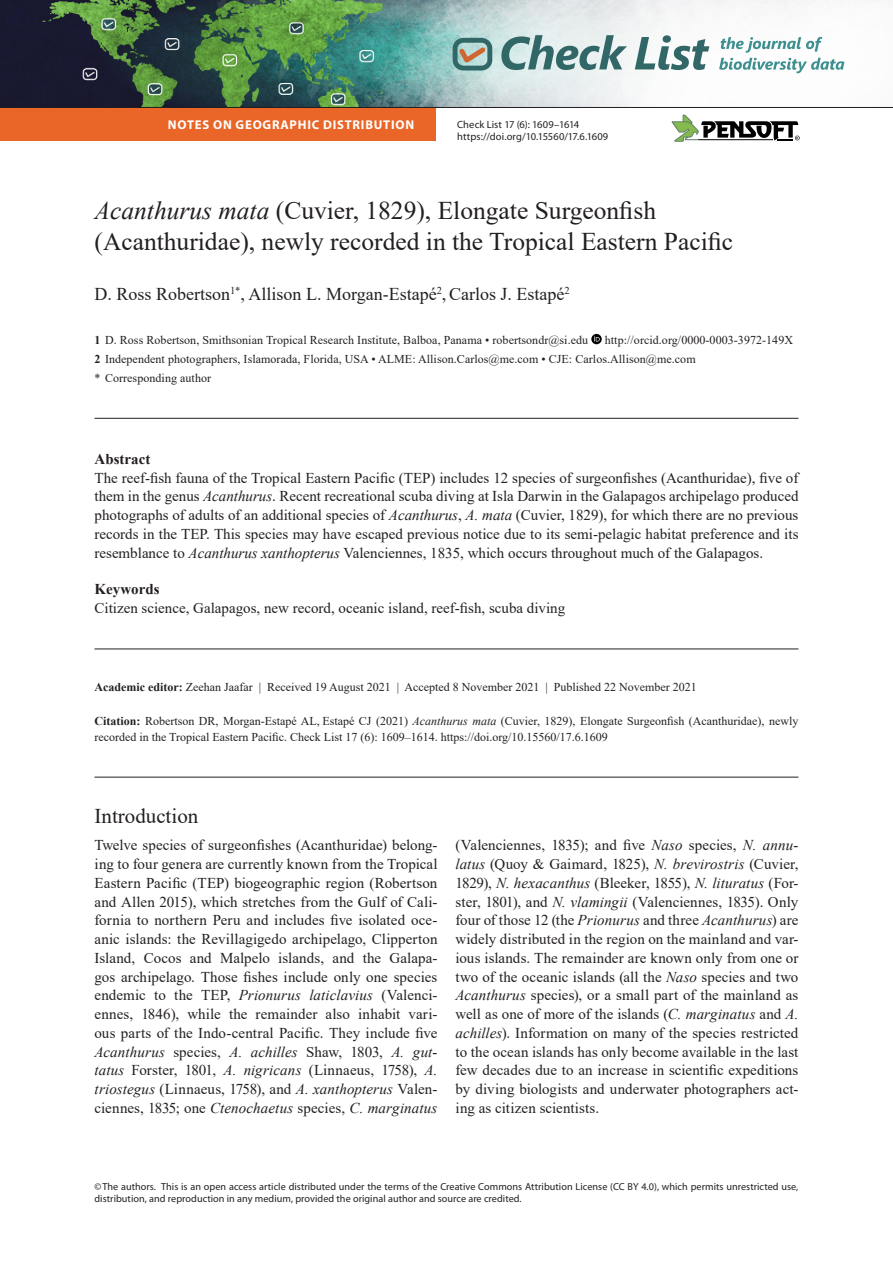
<style>
.page{position:relative;width:893px;height:1263px;background:#fff}
.page>*{position:absolute;margin:0;border:0;box-sizing:border-box;transform-origin:0 0}
.N_title{font:25.5px/30.6px "Times New Roman";color:#231f20}
.Head_-_Introduction{font:21px "Times New Roman";color:#231f20}
.N_authors{font:18px "Times New Roman";color:#231f20}
.Body_-_Non-ind__spac{font:15px/18.8px "Times New Roman";letter-spacing:.005em;color:#231f20;text-align:justify}
.N_abstract_txt{font:15px/18.8px "Times New Roman";color:#231f20;text-align:justify}
.N_keywords_txt{font:15px "Times New Roman";color:#231f20}
.N_abstract{font:700 15px "Times New Roman";color:#231f20}
.N_keywords{font:700 15px "Times New Roman";color:#231f20}
.t1{font:700 12.75px "Myriad Pro";letter-spacing:.06em;color:#fff}
.N_affiliations{font:12px "Times New Roman";letter-spacing:.005em;color:#231f20}
.N_citation{font:12px/15.9px "Times New Roman";color:#231f20}
.N_publ_data{font:12px "Times New Roman";color:#231f20}
.New_Corresp_author{font:12px "Times New Roman";letter-spacing:.005em;color:#231f20}
.t2{font:10.5px/12.8px "Myriad Pro";letter-spacing:.01em;color:#231f20}
.copyright{font:10.2px/12.3px "Myriad Pro";letter-spacing:.005em;color:#231f20}
.s1{font-style:italic}
.s2{font-weight:700}
</style>
<div class="page">
<img style="left:0;top:0;width:892px;height:107px">
<svg style="left:453px;top:38px;width:39px;height:33px"></svg>
<svg style="left:501px;top:35px;width:126px;height:35px;background:#98b5b5"></svg>
<svg style="left:635px;top:35px;width:74px;height:35px"></svg>
<svg style="left:719px;top:37px;width:125px;height:36px"></svg>
<svg style="left:672px;top:115px;width:128px;height:27px"></svg>
<hr style="left:94px;top:418px;width:704px;height:1px;background:#231f20">
<hr style="left:94px;top:649px;width:704px;height:1px;background:#231f20">
<svg style="left:591px;top:334px;width:11px;height:10px"></svg>
<hr style="left:94px;top:777px;width:704px;height:1px;background:#231f20">
<div style="left:0;top:108px;width:436px;height:32px;background:#e96628"></div>
<hr style="left:0;top:107px;width:893px;height:1px;background:#231f20">
<p class="t1" style="left:168px;top:116px;width:248px">NOTES ON GEOGRAPHIC DISTRIBUTION</p>
<p class="t2" style="left:457px;top:117px;width:153px">Check List 17 (6): 1609–1614 https://doi.org/10.15560/17.6.1609</p>
<p class="N_title" style="left:94px;top:195px;width:640px"><span class="s1">Acanthurus mata</span> (Cuvier, 1829), Elongate Surgeonfish (Acanthuridae), newly recorded in the Tropical Eastern Pacific</p>
<p class="N_authors" style="left:94px;top:281px;width:477px">D. Ross Robertson<sup>1*</sup>, Allison L. Morgan-Estapé<sup>2</sup>,Carlos J. Estapé<sup>2</sup></p>
<p class="N_affiliations" style="left:94px;top:332px;width:495px"><span class="s2">1</span> D. Ross Robertson, Smithsonian Tropical Research Institute, Balboa, Panama • robertsondr@si.edu</p>
<p class="N_affiliations" style="left:605px;top:332px;width:190px">http://orcid.org/0000-0003-3972-149X</p>
<p class="N_affiliations" style="left:94px;top:351px;width:603px"><span class="s2">2</span> Independent photographers, Islamorada, Florida, USA • ALME: Allison.Carlos@me.com • CJE: Carlos.Allison@me.com</p>
<p class="New_Corresp_author" style="left:94px;top:370px;width:118px">* Corresponding author</p>
<p class="N_abstract" style="left:94px;top:448px;width:57px">Abstract</p>
<p class="N_abstract_txt" style="left:94px;top:468px;width:705px">The reef-fish fauna of the Tropical Eastern Pacific (TEP) includes 12 species of surgeonfishes (Acanthuridae), five of them in the genus <span class="s1">Acanthurus</span>. Recent recreational scuba diving at Isla Darwin in the Galapagos archipelago produced photographs of adults of an additional species of <span class="s1">Acanthurus</span>, <span class="s1">A. mata</span> (Cuvier, 1829), for which there are no previous records in the TEP. This species may have escaped previous notice due to its semi-pelagic habitat preference and its resemblance to <span class="s1">Acanthurus xanthopterus</span> Valenciennes, 1835, which occurs throughout much of the Galapagos.</p>
<p class="N_keywords" style="left:94px;top:578px;width:66px">Keywords</p>
<p class="N_keywords_txt" style="left:94px;top:597px;width:472px">Citizen science, Galapagos, new record, oceanic island, reef-fish, scuba diving</p>
<p class="N_publ_data" style="left:94px;top:679px;width:604px"><span class="s2">Academic editor:</span> Zeehan Jaafar | Received 19 August 2021 | Accepted 8 November 2021 | Published 22 November 2021</p>
<p class="N_citation" style="left:94px;top:713px;width:705px"><span class="s2">Citation:</span> Robertson DR, Morgan-Estapé AL, Estapé CJ (2021) <span class="s1">Acanthurus mata</span> (Cuvier, 1829), Elongate Surgeonfish (Acanthuridae), newly recorded in the Tropical Eastern Pacific. Check List 17 (6): 1609–1614. https://doi.org/10.15560/17.6.1609</p>
<p class="Head_-_Introduction" style="left:94px;top:801px;width:105px">Introduction</p>
<p class="Body_-_Non-ind__spac" style="left:94px;top:835px;width:344px">Twelve species of surgeonfishes (Acanthuridae) belong&shy;ing to four genera are currently known from the Tropical Eastern Pacific (TEP) biogeographic region (Robertson and Allen 2015), which stretches from the Gulf of Cali&shy;fornia to northern Peru and includes five isolated oce&shy;anic islands: the Revillagigedo archipelago, Clipperton Island, Cocos and Malpelo islands, and the Galapa&shy;gos archipelago. Those fishes include only one species endemic to the TEP, <span class="s1">Prionurus laticlavius</span> (Valenci&shy;ennes, 1846), while the remainder also inhabit vari&shy;ous parts of the Indo-central Pacific. They include five <span class="s1">Acanthurus</span> species, <span class="s1">A. achilles</span> Shaw, 1803, <span class="s1">A. gut&shy;tatus</span> Forster, 1801, <span class="s1">A. nigricans</span> (Linnaeus, 1758), <span class="s1">A. triostegus</span> (Linnaeus, 1758), and <span class="s1">A. xanthopterus</span> Valen&shy;ciennes, 1835; one <span class="s1">Ctenochaetus</span> species, <span class="s1">C. marginatus</span></p>
<p class="Body_-_Non-ind__spac" style="left:455px;top:835px;width:344px">(Valenciennes, 1835); and five <span class="s1">Naso</span> species, <span class="s1">N. annu&shy;latus</span> (Quoy &amp; Gaimard, 1825), <span class="s1">N. brevirostris</span> (Cuvier, 1829), <span class="s1">N. hexacanthus</span> (Bleeker, 1855), <span class="s1">N. lituratus</span> (For&shy;ster, 1801), and <span class="s1">N. vlamingii</span> (Valenciennes, 1835). Only four of those 12 (the <span class="s1">Prionurus</span> and three <span class="s1">Acanthurus</span>) are widely distributed in the region on the mainland and var&shy;ious islands. The remainder are known only from one or two of the oceanic islands (all the <span class="s1">Naso</span> species and two <span class="s1">Acanthurus</span> species), or a small part of the mainland as well as one of more of the islands (<span class="s1">C. marginatus</span> and <span class="s1">A. achilles</span>). Information on many of the species restricted to the ocean islands has only become available in the last few decades due to an increase in scientific expeditions by diving biologists and underwater photographers act&shy;ing as citizen scientists.</p>
<p class="copyright" style="left:94px;top:1180px;width:705px">©The authors. This is an open access article distributed under the terms of the Creative Commons Attribution License (CC BY 4.0), which permits unrestricted use, distribution, and reproduction in any medium, provided the original author and source are credited.</p>
</div>
